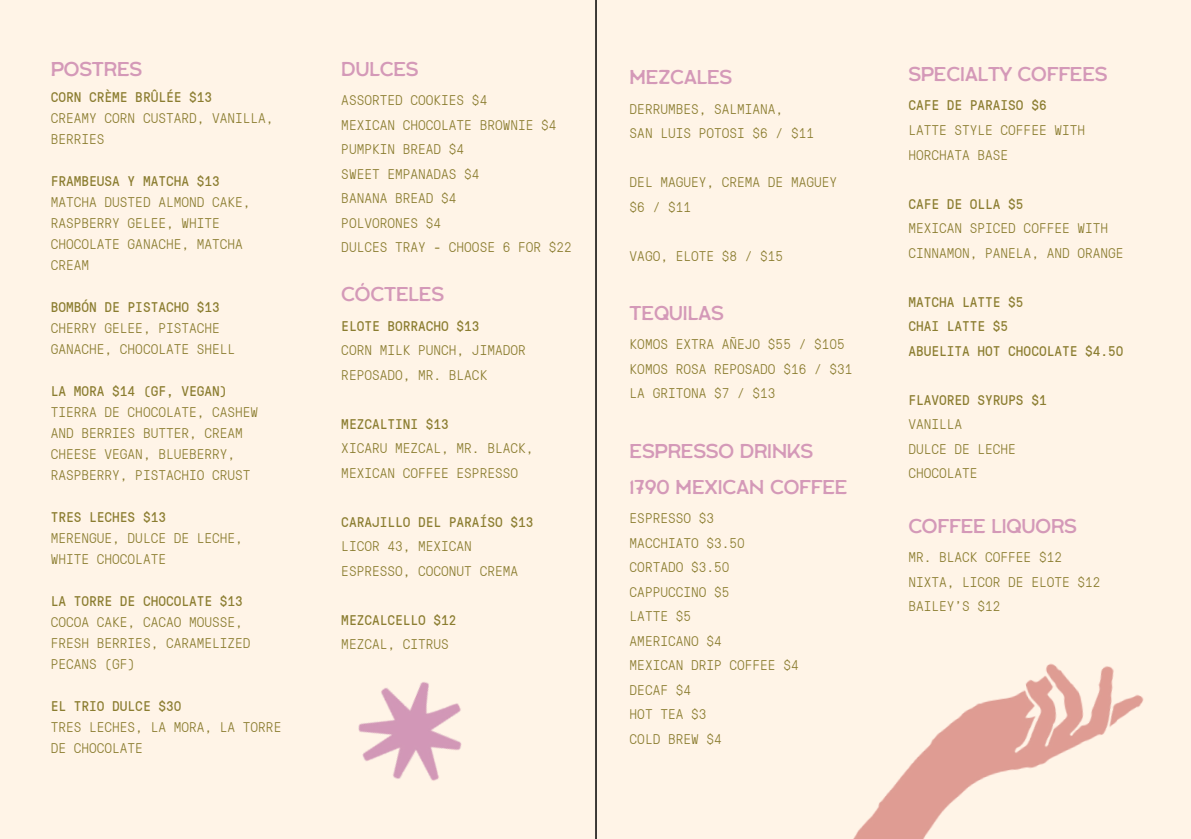
<style>
.page{position:relative;width:1191px;height:839px;background:#fff}
.page>*{position:absolute;margin:0;border:0;box-sizing:border-box;transform-origin:0 0}
.t1{font:20px/36.2px "Labor Union Small";color:#d499b8}
.t2{font:300 14px/24.6px "GT Pressura Mono";color:#8b7d30}
.t3{font:14px/24.6px "GT Pressura Mono";color:#8b7d30}
.s1{font-weight:400}
.s2{font-weight:300}
</style>
<div class="page">
<div style="left:0;top:0;width:1191px;height:838px;background:#fff4e7"></div>
<hr style="left:595px;top:0;width:2px;height:838px;background:#000">
<img style="left:854px;top:663px;width:290px;height:175px">
<img style="left:358px;top:682px;width:104px;height:99px">
<h1 class="t1" style="left:51px;top:52px;width:93px">POSTRES</h1>
<h1 class="t2" style="left:51px;top:86px;width:224px;line-height:21px"><span class="s1">CORN CRÈME BRÛLÉE $13<br></span>CREAMY CORN CUSTARD, VANILLA,<br>BERRIES</h1>
<h1 class="t2" style="left:51px;top:170px;width:201px;line-height:21px"><span class="s1">FRAMBEUSA Y MATCHA $13<br></span>MATCHA DUSTED ALMOND CAKE,<br>RASPBERRY GELEE, WHITE<br>CHOCOLATE GANACHE, MATCHA<br>CREAM</h1>
<h1 class="t2" style="left:51px;top:296px;width:186px;line-height:21px"><span class="s1">BOMBÓN DE PISTACHO $13<br></span>CHERRY GELEE, PISTACHE<br>GANACHE, CHOCOLATE SHELL</h1>
<h1 class="t2" style="left:51px;top:380px;width:209px;line-height:21px"><span class="s1">LA MORA $14 (GF, VEGAN)<br></span>TIERRA DE CHOCOLATE, CASHEW<br>AND BERRIES BUTTER, CREAM<br>CHEESE VEGAN, BLUEBERRY,<br>RASPBERRY, PISTACHIO CRUST</h1>
<h1 class="t2" style="left:51px;top:506px;width:194px;line-height:21px"><span class="s1">TRES LECHES $13<br></span>MERENGUE, DULCE DE LECHE,<br>WHITE CHOCOLATE</h1>
<h1 class="t2" style="left:51px;top:590px;width:201px;line-height:21px"><span class="s1">LA TORRE DE CHOCOLATE $13<br></span>COCOA CAKE, CACAO MOUSSE,<br>FRESH BERRIES, CARAMELIZED<br>PECANS (GF)</h1>
<h1 class="t2" style="left:51px;top:695px;width:232px;line-height:21px"><span class="s1">EL TRIO DULCE $30<br></span>TRES LECHES, LA MORA, LA TORRE<br>DE CHOCOLATE</h1>
<h1 class="t1" style="left:341px;top:52px;width:79px">DULCES</h1>
<h1 class="t2" style="left:341px;top:87px;width:232px">ASSORTED COOKIES $4<br>MEXICAN CHOCOLATE BROWNIE $4<br>PUMPKIN BREAD $4<br>SWEET EMPANADAS $4<br>BANANA BREAD $4<br>POLVORONES $4<br>DULCES TRAY - CHOOSE 6 FOR $22</h1>
<h1 class="t1" style="left:341px;top:277px;width:104px">CÓCTELES</h1>
<h1 class="t2" style="left:341px;top:313px;width:186px"><span class="s1">ELOTE BORRACHO $13<br></span>CORN MILK PUNCH, JIMADOR<br>REPOSADO, MR. BLACK</h1>
<h1 class="t2" style="left:341px;top:411px;width:194px"><span class="s1">MEZCALTINI $13<br></span>XICARU MEZCAL, MR. BLACK,<br>MEXICAN COFFEE ESPRESSO</h1>
<h1 class="t2" style="left:341px;top:509px;width:194px"><span class="s1">CARAJILLO DEL PARAÍSO $13<br></span>LICOR 43, MEXICAN<br>ESPRESSO, COCONUT CREMA</h1>
<h1 class="t3" style="left:341px;top:607px;width:117px">MEZCALCELLO $12<br><span class="s2">MEZCAL, CITRUS</span></h1>
<h1 class="t1" style="left:908px;top:57px;width:201px">SPECIALTY COFFEES</h1>
<h1 class="t2" style="left:908px;top:92px;width:178px"><span class="s1">CAFE DE PARAISO $6<br></span>LATTE STYLE COFFEE WITH<br>HORCHATA BASE</h1>
<h1 class="t2" style="left:908px;top:190px;width:217px"><span class="s1">CAFE DE OLLA $5<br></span>MEXICAN SPICED COFFEE WITH<br>CINNAMON, PANELA, AND ORANGE</h1>
<h1 class="t3" style="left:908px;top:289px;width:217px">MATCHA LATTE $5<br>CHAI LATTE $5<br>ABUELITA HOT CHOCOLATE $4.50</h1>
<h1 class="t2" style="left:908px;top:386px;width:140px"><span class="s1">FLAVORED SYRUPS $1<br></span>VANILLA<br>DULCE DE LECHE<br>CHOCOLATE</h1>
<p class="t1" style="left:630px;top:60px;width:104px">MEZCALES</p>
<p class="t2" style="left:630px;top:96px;width:186px">DERRUMBES, SALMIANA,<br>SAN LUIS POTOSI $6 / $11</p>
<h1 class="t2" style="left:630px;top:169px;width:209px">DEL MAGUEY, CREMA DE MAGUEY $6 / $11</h1>
<h1 class="t2" style="left:630px;top:243px;width:155px">VAGO, ELOTE $8 / $15</h1>
<h1 class="t1" style="left:630px;top:296px;width:95px">TEQUILAS</h1>
<h1 class="t2" style="left:630px;top:331px;width:224px">KOMOS EXTRA AÑEJO $55 / $105<br>KOMOS ROSA REPOSADO $16 / $31<br>LA GRITONA $7 / $13</h1>
<h1 class="t1" style="left:630px;top:434px;width:219px">ESPRESSO DRINKS<br>1790 MEXICAN COFFEE</h1>
<h1 class="t2" style="left:630px;top:505px;width:171px">ESPRESSO $3<br>MACCHIATO $3.50<br>CORTADO $3.50<br>CAPPUCCINO $5<br>LATTE $5<br>AMERICANO $4<br>MEXICAN DRIP COFFEE $4<br>DECAF $4<br>HOT TEA $3<br>COLD BREW $4</h1>
<h1 class="t1" style="left:908px;top:509px;width:170px">COFFEE LIQUORS</h1>
<h1 class="t2" style="left:908px;top:544px;width:194px">MR. BLACK COFFEE $12<br>NIXTA, LICOR DE ELOTE $12<br>BAILEY’S $12</h1>
</div>
